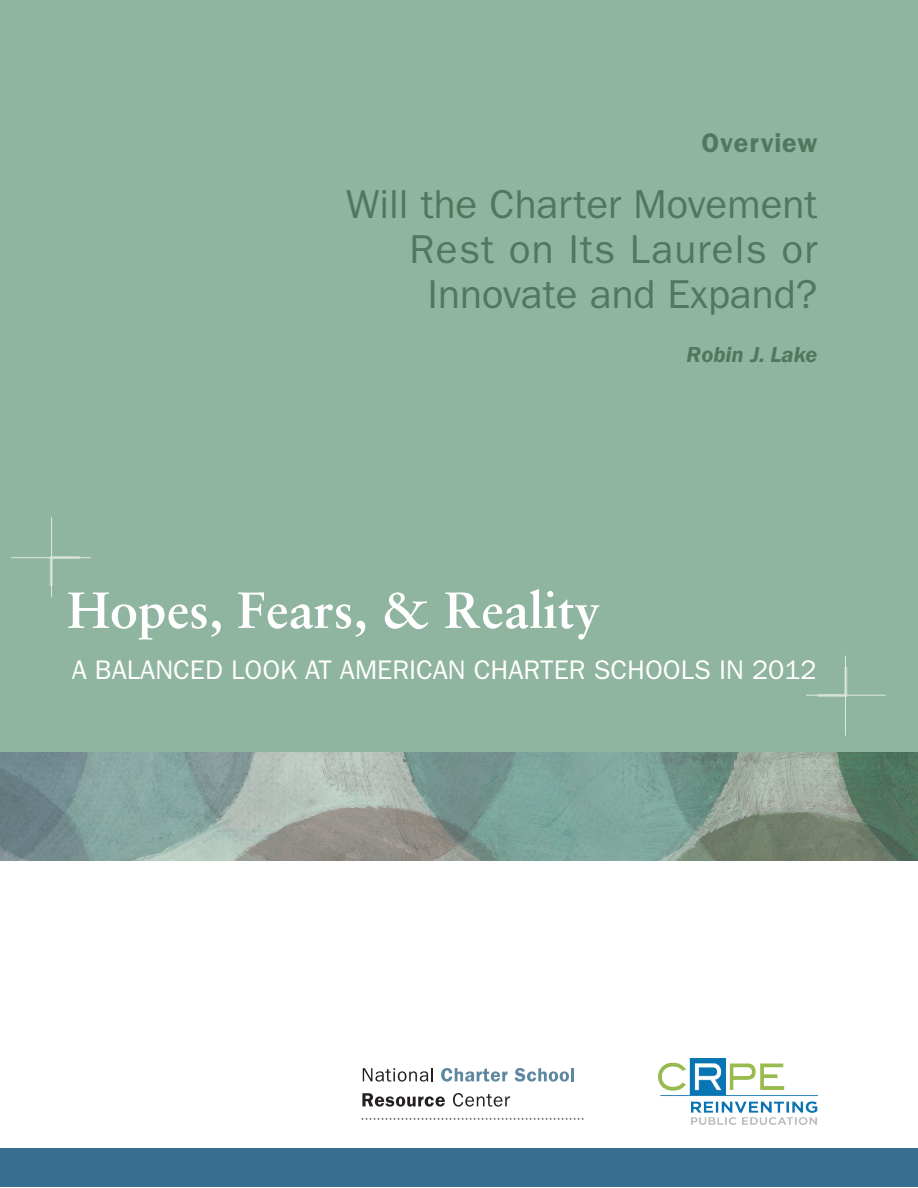
<style>
.page{position:relative;width:918px;height:1188px;background:#fff}
.page>*{position:absolute;margin:0;border:0;box-sizing:border-box;transform-origin:0 0}
.t1{font:700 51px "Sabon";color:#fff}
.t2{font:40.5px/45px "ITC Franklin Gothic Std";color:#507860;text-align:right}
.t3{font:27px "ITC Franklin Gothic Std";color:#fff}
.t4{font:600 27px "ITC Franklin Gothic Std";letter-spacing:.03em;color:#507860}
.t5{font:italic 600 22.5px "ITC Franklin Gothic Std";color:#507860}
</style>
<div class="page">
<div style="left:0;top:1148px;width:918px;height:39px;background:#386e8f"></div>
<div style="left:0;top:0;width:918px;height:753px;background:#8fb49f"></div>
<img style="left:0;top:753px;width:918px;height:108px">
<svg style="left:48px;top:556px;width:35px;height:30px"></svg>
<hr style="left:51px;top:517px;width:1px;height:80px;background:#dfe8e1">
<hr style="left:11px;top:557px;width:80px;height:1px;background:#dfe8e1">
<svg style="left:814px;top:667px;width:35px;height:30px"></svg>
<hr style="left:845px;top:656px;width:1px;height:80px;background:#dfe8e1">
<hr style="left:806px;top:695px;width:80px;height:1px;background:#dfe8e1">
<svg style="left:363px;top:1068px;width:70px;height:14px"></svg>
<svg style="left:441px;top:1068px;width:67px;height:14px"></svg>
<svg style="left:515px;top:1068px;width:59px;height:14px"></svg>
<svg style="left:362px;top:1093px;width:83px;height:14px"></svg>
<svg style="left:453px;top:1093px;width:57px;height:14px"></svg>
<svg style="left:362px;top:1118px;width:222px;height:2px"></svg>
<img style="left:658px;top:1059px;width:159px;height:65px">
<p class="t4" style="left:702px;top:127px;width:117px">Overview</p>
<p class="t2" style="left:346px;top:182px;width:473px">Will the Charter Movement<br>Rest on Its Laurels or<br>I nnovate and Expand?</p>
<p class="t5" style="left:687px;top:342px;width:132px">Robin J. Lake</p>
<p class="t1" style="left:67px;top:579px;width:534px">Hopes, Fears, &amp; Reality</p>
<p class="t3" style="left:72px;top:654px;width:747px">A Balanced Look at American Charter Schools in 2012</p>
</div>
